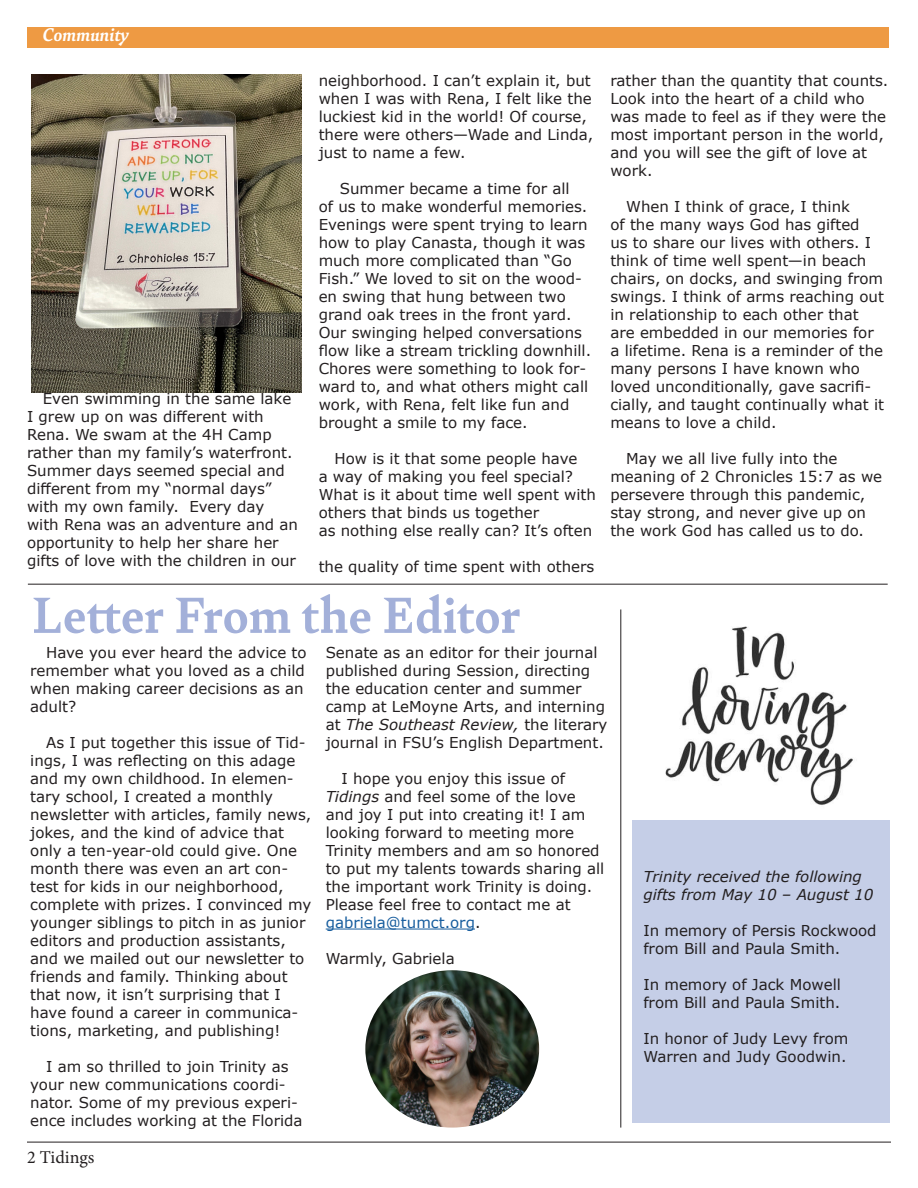
<style>
.page{position:relative;width:918px;height:1188px;background:#fff}
.page>*{position:absolute;margin:0;border:0;box-sizing:border-box;transform-origin:0 0}
.Article_Heading{font:700 54px "Bely";color:#a3b0d9}
.Section_Headings{font:italic 700 19.5px "Bely";color:#fff}
.t1{font:18px "Minion Pro";color:#231f20}
.t2{font:15px/18px "Verdana";color:#231f20}
.t3{font:italic 15px/18px "Verdana";color:#231f20}
.t4{font:15px "Verdana";color:#175d9e}
.s1{font-style:italic}
.s2{color:#231f20}
</style>
<div class="page">
<hr style="left:27px;top:1142px;width:864px;height:1px;background:#231f20">
<img style="left:31px;top:74px;width:270px;height:319px">
<div style="left:27px;top:27px;width:862px;height:21px;background:#ee9a43"></div>
<hr style="left:326px;top:929px;width:149px;height:1px;background:#175d9e">
<div style="left:633px;top:804px;width:257px;height:319px;background:#c5cee7"></div>
<hr style="left:28px;top:584px;width:860px;height:1px;background:#231f20">
<img style="left:633px;top:626px;width:257px;height:194px">
<hr style="left:620px;top:609px;width:1px;height:519px;background:#231f20">
<img style="left:365px;top:970px;width:174px;height:158px">
<p class="Section_Headings" style="left:43px;top:21px;width:88px">Community</p>
<p class="t2" style="left:27px;top:390px;width:273px;text-indent:16px">Even swimming in the same lake<br>I grew up on was different with<br>Rena. We swam at the 4H Camp rather than my family’s waterfront.<br>Summer days seemed special and different from my “normal days” with my own family. Every day with Rena was an adventure and an opportunity to help her share her gifts of love with the children in our</p>
<p class="t2" style="left:319px;top:71px;width:276px">neighborhood. I can’t explain it, but when I was with Rena, I felt like the luckiest kid in the world! Of course, there were others—Wade and Linda, just to name a few.</p>
<p class="t2" style="left:319px;top:179px;width:274px;text-indent:21px">Summer became a time for all<br>of us to make wonderful memories.<br>Evenings were spent trying to learn how to play Canasta, though it was much more complicated than “Go<br>Fish.” We loved to sit on the wood&shy;en swing that hung between two grand oak trees in the front yard.<br>Our swinging helped conversations flow like a stream trickling downhill.<br>Chores were something to look for&shy;ward to, and what others might call work, with Rena, felt like fun and brought a smile to my face.</p>
<p class="t2" style="left:319px;top:449px;width:279px;text-indent:16px">How is it that some people have<br>a way of making you feel special?<br>What is it about time well spent with others that binds us together</p>
<p class="t2" style="left:319px;top:521px;width:275px">as nothing else really can? It’s often</p>
<p class="t2" style="left:319px;top:557px;width:277px">the quality of time spent with others</p>
<p class="Article_Heading" style="left:32px;top:577px;width:490px">Letter From the Editor</p>
<p class="t2" style="left:610px;top:71px;width:280px">rather than the quantity that counts.<br>Look into the heart of a child who was made to feel as if they were the most important person in the world, and you will see the gift of love at work.</p>
<p class="t2" style="left:610px;top:197px;width:275px;text-indent:16px">When I think of grace, I think<br>of the many ways God has gifted<br>us to share our lives with others. I think of time well spent—in beach chairs, on docks, and swinging from swings. I think of arms reaching out in relationship to each other that are embedded in our memories for a lifetime. Rena is a reminder of the many persons I have known who loved unconditionally, gave sacrifi&shy;cially, and taught continually what it means to love a child.</p>
<p class="t2" style="left:610px;top:449px;width:273px;text-indent:16px">May we all live fully into the meaning of 2 Chronicles 15:7 as we persevere through this pandemic, stay strong, and never give up on the work God has called us to do.</p>
<p class="t2" style="left:30px;top:643px;width:278px;text-indent:16px">Have you ever heard the advice to remember what you loved as a child when making career decisions as an adult?</p>
<p class="t2" style="left:30px;top:733px;width:283px;text-indent:16px">As I put together this issue of Tid&shy;ings, I was reflecting on this adage and my own childhood. In elemen&shy;tary school, I created a monthly newsletter with articles, family news, jokes, and the kind of advice that only a ten-year-old could give. One month there was even an art con&shy;test for kids in our neighborhood, complete with prizes. I convinced my younger siblings to pitch in as junior editors and production assistants, and we mailed out our newsletter to friends and family. Thinking about that now, it isn’t surprising that I have found a career in communica&shy;tions, marketing, and publishing!</p>
<p class="t2" style="left:30px;top:1057px;width:274px;text-indent:16px">I am so thrilled to join Trinity as your new communications coordi&shy;nator. Some of my previous experi&shy;ence includes working at the Florida</p>
<p class="t1" style="left:27px;top:1145px;width:69px">2 Tidings</p>
<p class="t2" style="left:326px;top:643px;width:283px">Senate as an editor for their journal published during Session, directing the education center and summer camp at LeMoyne Arts, and interning at <span class="s1">The Southeast Review,</span> the literary journal in FSU’s English Department.</p>
<p class="t2" style="left:326px;top:769px;width:280px;text-indent:16px">I hope you enjoy this issue of<br><span class="s1">Tidings</span> and feel some of the love and joy I put into creating it! I am looking forward to meeting more<br>Trinity members and am so honored to put my talents towards sharing all the important work Trinity is doing.<br>Please feel free to contact me at</p>
<p class="t4" style="left:326px;top:912px;width:156px">gabriela@tumct.org<span class="s2">.</span></p>
<p class="t2" style="left:326px;top:949px;width:131px">Warmly, Gabriela</p>
<p class="t3" style="left:643px;top:868px;width:232px">Trinity received the following gifts from May 10 – August 10</p>
<p class="t2" style="left:643px;top:922px;width:235px">In memory of Persis Rockwood from Bill and Paula Smith.</p>
<p class="t2" style="left:643px;top:976px;width:199px">In memory of Jack Mowell from Bill and Paula Smith.</p>
<p class="t2" style="left:643px;top:1030px;width:207px">In honor of Judy Levy from<br>Warren and Judy Goodwin.</p>
</div>
